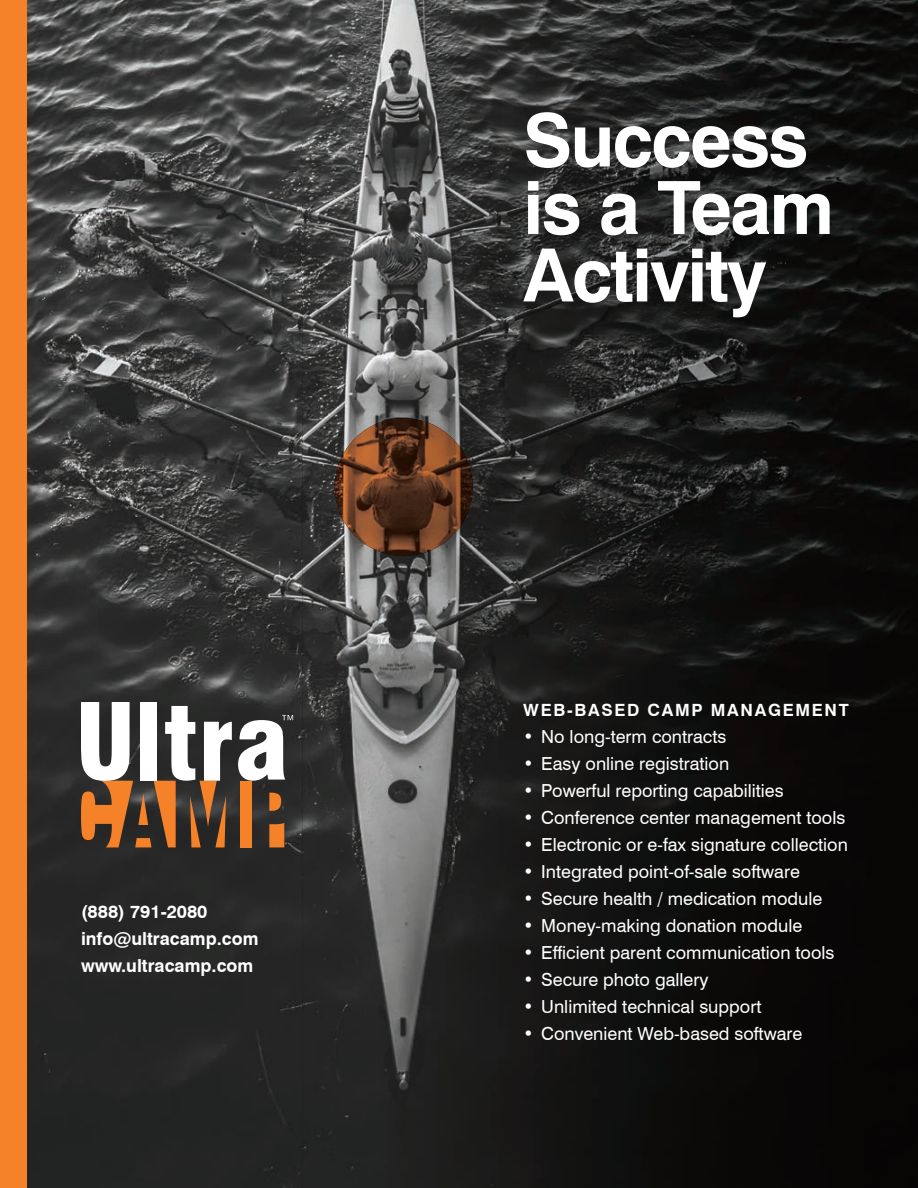
<style>
.page{position:relative;width:918px;height:1188px;background:#fff}
.page>*{position:absolute;margin:0;border:0;box-sizing:border-box;transform-origin:0 0}
.t1{font:700 73.5px/67.5px "Swiss 721 BT";letter-spacing:-.025em;color:#fff}
.t2{font:18px "Swiss 721 BT";color:#fff}
.t3{font:700 18px/27px "Swiss 721 BT";color:#fff}
.t4{font:700 16.8px "Swiss 721 BT";letter-spacing:.1em;color:#fff}
</style>
<div class="page">
<div style="left:0;top:0;width:68px;height:1188px;background:#f58229"></div>
<img style="left:27px;top:0;width:275px;height:1188px">
<img style="left:302px;top:0;width:616px;height:464px">
<img style="left:302px;top:464px;width:51px;height:724px">
<img style="left:456px;top:464px;width:462px;height:724px">
<img style="left:353px;top:533px;width:103px;height:655px">
<svg style="left:269px;top:793px;width:12px;height:18px"></svg>
<svg style="left:269px;top:823px;width:15px;height:24px"></svg>
<div style="left:240px;top:781px;width:12px;height:66px;background:#f58229"></div>
<svg style="left:81px;top:702px;width:151px;height:145px"></svg>
<svg style="left:238px;top:715px;width:55px;height:66px"></svg>
<img style="left:335px;top:418px;width:138px;height:138px;border-radius:69px">
<p class="t3" style="left:81px;top:898px;width:179px">(888) 791-2080 info@ultracamp.com www.ultracamp.com</p>
<p class="t1" style="left:523px;top:106px;width:312px">Success is a Team<br>Activity</p>
<p class="t4" style="left:523px;top:699px;width:327px">WEB-BASED CAMP MANAGEMENT</p>
<p class="t2" style="left:523px;top:725px;width:205px">• No long-term contracts</p>
<p class="t2" style="left:523px;top:752px;width:208px">• Easy online registration</p>
<p class="t2" style="left:523px;top:779px;width:262px">• Powerful reporting capabilities</p>
<p class="t2" style="left:523px;top:806px;width:324px">• Conference center management tools</p>
<p class="t2" style="left:523px;top:833px;width:326px">• Electronic or e-fax signature collection</p>
<p class="t2" style="left:523px;top:860px;width:278px">• Integrated point-of-sale software</p>
<p class="t2" style="left:523px;top:887px;width:301px">• Secure health / medication module</p>
<p class="t2" style="left:523px;top:914px;width:281px">• Money-making donation module</p>
<p class="t2" style="left:523px;top:941px;width:313px">• Efficient parent communication tools</p>
<p class="t2" style="left:523px;top:968px;width:187px">• Secure photo gallery</p>
<p class="t2" style="left:523px;top:995px;width:240px">• Unlimited technical support</p>
<p class="t2" style="left:523px;top:1022px;width:281px">• Convenient Web-based software</p>
</div>
